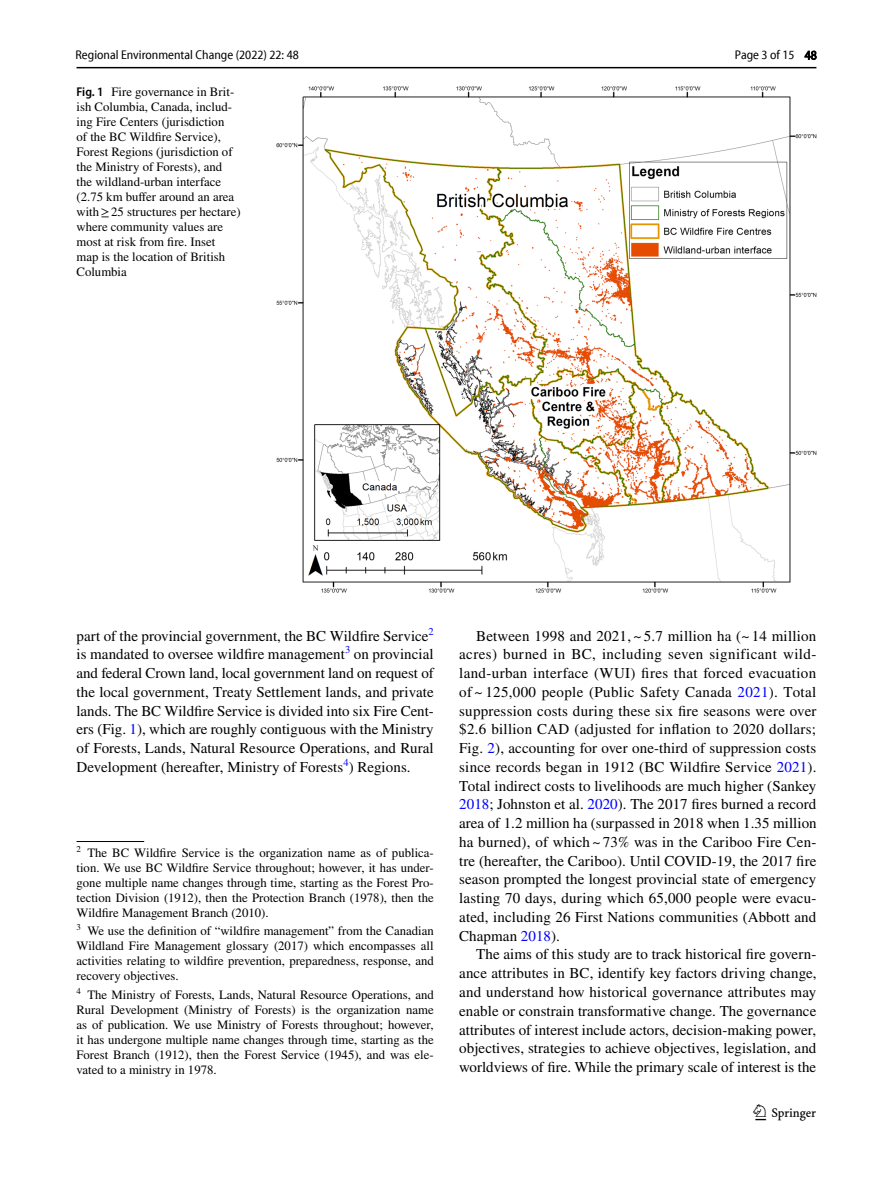
<style>
.page{position:relative;width:893px;height:1187px;background:#fff}
.page>*{position:absolute;margin:0;border:0;box-sizing:border-box;transform-origin:0 0}
.t1{font:22.5px "Springnew Regular 3";color:#000}
.t2{font:15px/18.8px "STIX";letter-spacing:.005em;color:#000;text-align:justify}
.t3{font:12.75px/15px "STIX";color:#000;text-align:justify}
.t4{font:semi-condensed 12.75px "Myriad Pro Unic";color:#000}
.s1{font-family:"Myriad Pro";font-weight:600;font-stretch:semi-condensed}
.s2{color:#00f}
</style>
<div class="page">
<hr style="left:77px;top:67px;width:739px;height:1px;background:#000">
<img style="left:276px;top:87px;width:540px;height:505px">
<hr style="left:77px;top:841px;width:67px;height:1px;background:#000">
<p class="t4" style="left:76px;top:50px;width:225px">Regional Environmental Change (2022) 22: 48</p>
<p class="t4" style="left:735px;top:50px;width:83px">Page 3 of 15 48</p>
<p class="t3" style="left:77px;top:85px;width:166px;text-align:left"><span class="s1">Fig. 1</span> Fire governance in Brit&shy;ish Columbia, Canada, includ&shy;ing Fire Centers (jurisdiction<br>of the BC Wildfire Service),<br>Forest Regions (jurisdiction of the Ministry of Forests), and the wildland-urban interface (2.75 km buffer around an area with≥25 structures per hectare) where community values are most at risk from fire. Inset<br>map is the location of British<br>Columbia</p>
<p class="t2" style="left:77px;top:627px;width:359px">part of the provincial government, the BC Wildfire Service<sup>2 </sup>is mandated to oversee wildfire management<sup>3</sup> on provincial and federal Crown land, local government land on request of the local government, Treaty Settlement lands, and private lands. The BC Wildfire Service is divided into six Fire Cent&shy;ers (Fig. <span class="s2">1</span>), which are roughly contiguous with the Ministry of Forests, Lands, Natural Resource Operations, and Rural Development (hereafter, Ministry of Forests<sup>4</sup>) Regions.</p>
<p class="t2" style="left:459px;top:627px;width:359px;text-indent:17px">Between 1998 and 2021, ~ 5.7 million ha (~ 14 million acres) burned in BC, including seven significant wild&shy;land-urban interface (WUI) fires that forced evacuation of ~ 125,000 people (Public Safety Canada <span class="s2">2021</span>). Total suppression costs during these six fire seasons were over $2.6 billion CAD (adjusted for inflation to 2020 dollars; Fig. <span class="s2">2</span>), accounting for over one-third of suppression costs since records began in 1912 (BC Wildfire Service <span class="s2">2021</span>).<br>Total indirect costs to livelihoods are much higher (Sankey <span class="s2">2018</span>; Johnston et al. <span class="s2">2020</span>). The 2017 fires burned a record area of 1.2 million ha (surpassed in 2018 when 1.35 million ha burned), of which ~ 73% was in the Cariboo Fire Cen&shy;tre (hereafter, the Cariboo). Until COVID-19, the 2017 fire season prompted the longest provincial state of emergency lasting 70 days, during which 65,000 people were evacu&shy;ated, including 26 First Nations communities (Abbott and Chapman <span class="s2">2018</span>).</p>
<p class="t2" style="left:459px;top:946px;width:359px;text-indent:17px">The aims of this study are to track historical fire govern&shy;ance attributes in BC, identify key factors driving change, and understand how historical governance attributes may enable or constrain transformative change. The governance attributes of interest include actors, decision-making power, objectives, strategies to achieve objectives, legislation, and worldviews of fire. While the primary scale of interest is the</p>
<p class="t3" style="left:77px;top:845px;width:359px"><sup>2</sup> The BC Wildfire Service is the organization name as of publica&shy;tion. We use BC Wildfire Service throughout; however, it has under&shy;gone multiple name changes through time, starting as the Forest Pro&shy;tection Division (1912), then the Protection Branch (1978), then the Wildfire Management Branch (2010).</p>
<p class="t3" style="left:77px;top:924px;width:359px"><sup>3</sup> We use the definition of “wildfire management” from the Canadian Wildland Fire Management glossary (2017) which encompasses all activities relating to wildfire prevention, preparedness, response, and recovery objectives.</p>
<p class="t3" style="left:77px;top:987px;width:359px"><sup>4</sup> The Ministry of Forests, Lands, Natural Resource Operations, and Rural Development (Ministry of Forests) is the organization name as of publication. We use Ministry of Forests throughout; however, it has undergone multiple name changes through time, starting as the Forest Branch (1912), then the Forest Service (1945), and was ele&shy;vated to a ministry in 1978.</p>
<h1 class="t1" style="left:755px;top:1104px;width:62px">1 3</h1>
</div>
